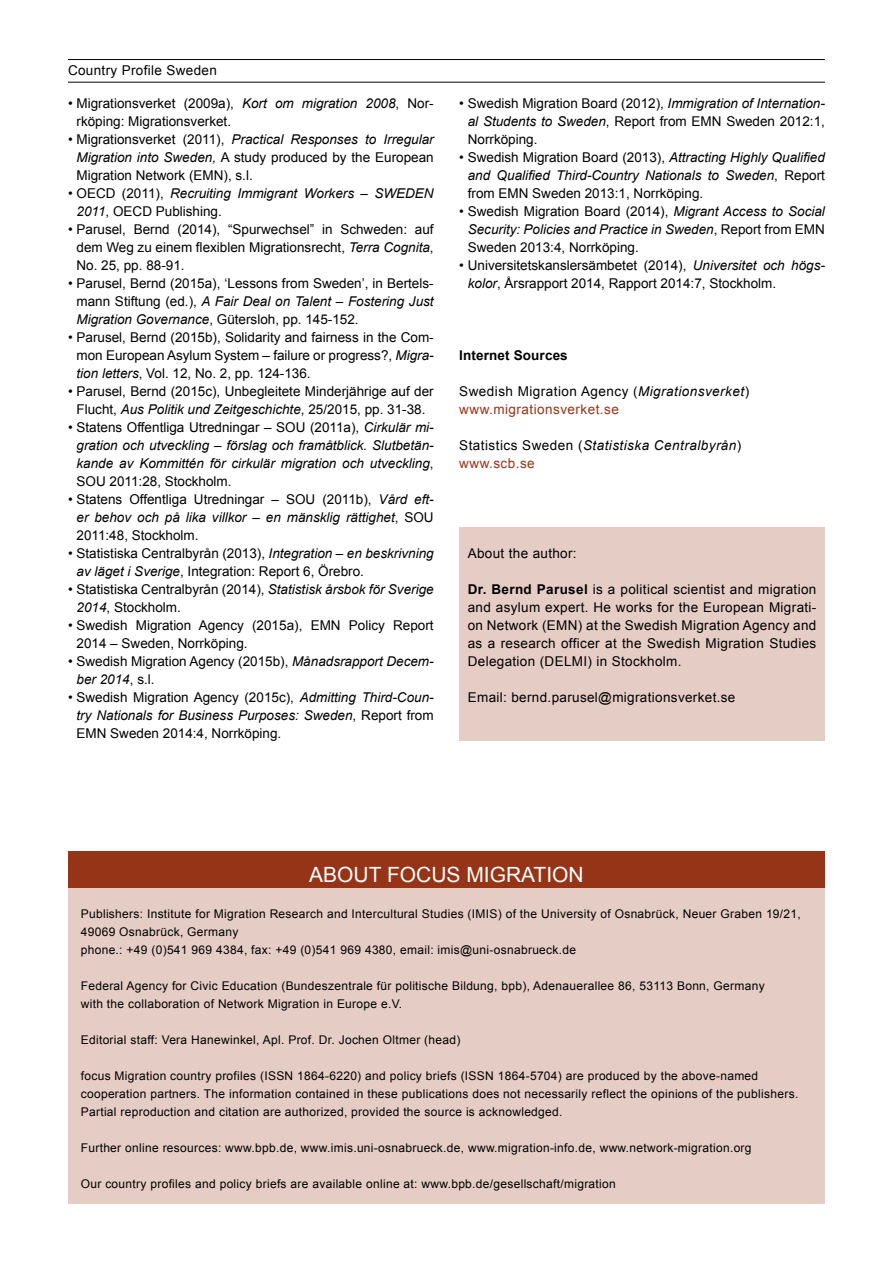
<style>
.page{position:relative;width:893px;height:1263px;background:#fff}
.page>*{position:absolute;margin:0;border:0;box-sizing:border-box;transform-origin:0 0}
.t1{font:21px "Arial";color:#fff}
.t2{font:13.5px/18px "Arial";color:#000;text-align:justify}
.t3{font:italic 13.5px/18px "Arial";color:#000}
.t4{font:13.5px "Arial";letter-spacing:.025em;color:#000}
.t5{font:13.5px/18px "Arial";letter-spacing:.035em;color:#000}
.t6{font:italic 13.5px/18px "Arial";letter-spacing:.035em;color:#000}
.t7{font:700 13.5px "Arial";letter-spacing:.01em;color:#000}
.t8{font:12px/18px "Arial";letter-spacing:.025em;color:#000}
.s1{font-style:italic}
.s2{font-style:normal}
.s3{color:#963417}
.s4{font-style:normal;color:#963417}
.s5{font-weight:700}
</style>
<div class="page">
<hr style="left:68px;top:59px;width:757px;height:1px;background:#000">
<hr style="left:68px;top:82px;width:757px;height:1px;background:#000">
<div style="left:459px;top:528px;width:366px;height:213px;background:#e5ccc5"></div>
<div style="left:68px;top:887px;width:757px;height:316px;background:#e5ccc5"></div>
<div style="left:68px;top:851px;width:757px;height:36px;background:#963417"></div>
<p class="t4" style="left:68px;top:61px;width:150px">Country Profile Sweden</p>
<p class="t2" style="left:77px;top:94px;width:359px;text-indent:-9px">• Migrationsverket (2009a), <span class="s1">Kort om migration 2008</span>, Nor&shy;rköping: Migrationsverket.</p>
<p class="t2" style="left:77px;top:130px;width:359px;text-indent:-9px">• Migrationsverket (2011), <span class="s1">Practical Responses to Irregular Migration into Sweden,</span> A study produced by the European Migration Network (EMN), s.l.</p>
<p class="t3" style="left:77px;top:184px;width:359px;text-indent:-9px"><span class="s2">• OECD (2011),</span> Recruiting Immigrant Workers – SWEDEN<br>2011<span class="s2">, OECD Publishing.</span></p>
<p class="t2" style="left:77px;top:220px;width:359px;text-indent:-9px">• Parusel, Bernd (2014), “Spurwechsel” in Schweden: auf dem Weg zu einem flexiblen Migrationsrecht, <span class="s1">Terra Cognita</span>, No. 25, pp. 88-91.</p>
<p class="t2" style="left:77px;top:274px;width:359px;text-indent:-9px">• Parusel, Bernd (2015a), ‘Lessons from Sweden’, in Bertels&shy;mann Stiftung (ed.), <span class="s1">A Fair Deal on Talent – Fostering Just Migration Governance</span>, Gütersloh, pp. 145-152.</p>
<p class="t2" style="left:77px;top:328px;width:359px;text-indent:-9px">• Parusel, Bernd (2015b), Solidarity and fairness in the Com&shy;mon European Asylum System – failure or progress?, <span class="s1">Migra&shy;tion letters</span>, Vol. 12, No. 2, pp. 124-136.</p>
<p class="t2" style="left:68px;top:382px;width:367px;text-align:center">• Parusel, Bernd (2015c), Unbegleitete Minderjährige auf der<br>Flucht, <span class="s1">Aus Politik und Zeitgeschichte</span>, 25/2015, pp. 31-38.</p>
<p class="t3" style="left:77px;top:418px;width:359px;text-align:justify;text-indent:-9px"><span class="s2">• Statens Offentliga Utredningar – SOU (2011a),</span> Cirkulär mi&shy;gration och utveckling – förslag och framåtblick. Slutbetän&shy;kande av Kommittén för cirkulär migration och utveckling<span class="s2">, SOU 2011:28, Stockholm.</span></p>
<p class="t2" style="left:77px;top:490px;width:359px;text-indent:-9px">• Statens Offentliga Utredningar – SOU (2011b), <span class="s1">Vård eft&shy;er behov och på lika villkor – en mänsklig rättighet</span>, SOU 2011:48, Stockholm.</p>
<p class="t2" style="left:77px;top:544px;width:359px;text-indent:-9px">• Statistiska Centralbyrån (2013), <span class="s1">Integration – en beskrivning av läget i Sverige</span>, Integration: Report 6, Örebro.</p>
<p class="t2" style="left:77px;top:580px;width:359px;text-indent:-9px">• Statistiska Centralbyrån (2014), <span class="s1">Statistisk årsbok för Sverige<br>2014</span>, Stockholm.</p>
<p class="t2" style="left:77px;top:616px;width:359px;text-indent:-9px">• Swedish Migration Agency (2015a), EMN Policy Report<br>2014 – Sweden, Norrköping.</p>
<p class="t2" style="left:77px;top:652px;width:359px;text-indent:-9px">• Swedish Migration Agency (2015b), <span class="s1">Månadsrapport Decem&shy;ber 2014</span>, s.l.</p>
<p class="t2" style="left:77px;top:688px;width:359px;text-indent:-9px">• Swedish Migration Agency (2015c), <span class="s1">Admitting Third-Coun&shy;try Nationals for Business Purposes: Sweden</span>, Report from EMN Sweden 2014:4, Norrköping.</p>
<p class="t2" style="left:468px;top:94px;width:359px;text-indent:-9px">• Swedish Migration Board (2012), <span class="s1">Immigration of Internation&shy;al Students to Sweden</span>, Report from EMN Sweden 2012:1, Norrköping.</p>
<p class="t2" style="left:468px;top:148px;width:359px;text-indent:-9px">• Swedish Migration Board (2013), <span class="s1">Attracting Highly Qualified and Qualified Third-Country Nationals to Sweden</span>, Report from EMN Sweden 2013:1, Norrköping.</p>
<p class="t2" style="left:468px;top:202px;width:359px;text-indent:-9px">• Swedish Migration Board (2014), <span class="s1">Migrant Access to Social Security: Policies and Practice in Sweden</span>, Report from EMN Sweden 2013:4, Norrköping.</p>
<p class="t2" style="left:468px;top:256px;width:359px;text-indent:-9px">• Universitetskanslersämbetet (2014), <span class="s1">Universitet och högs&shy;kolor</span>, Årsrapport 2014, Rapport 2014:7, Stockholm.</p>
<p class="t7" style="left:459px;top:346px;width:110px">Internet Sources</p>
<p class="t5" style="left:459px;top:382px;width:291px">Swedish Migration Agency (<span class="s1">Migrationsverket</span>) <span class="s3">www.migrationsverket.se</span></p>
<p class="t6" style="left:459px;top:436px;width:284px"><span class="s2">Statistics Sweden (</span>Statistiska Centralbyrån<span class="s2">) </span><span class="s4">www.scb.se</span></p>
<p class="t4" style="left:468px;top:544px;width:110px">About the author:</p>
<p class="t2" style="left:468px;top:580px;width:350px"><span class="s5">Dr. Bernd Parusel</span> is a political scientist and migration and asylum expert. He works for the European Migrati&shy;on Network (EMN) at the Swedish Migration Agency and as a research officer at the Swedish Migration Studies Delegation (DELMI) in Stockholm.</p>
<p class="t4" style="left:468px;top:688px;width:269px">Email: bernd.parusel@migrationsverket.se</p>
<h1 class="t1" style="left:309px;top:860px;width:276px">ABOUT FOCUS MIGRATION</h1>
<p class="t8" style="left:81px;top:905px;width:722px">Publishers: Institute for Migration Research and Intercultural Studies (IMIS) of the University of Osnabrück, Neuer Graben 19/21,<br>49069 Osnabrück, Germany<br>phone.: +49 (0)541 969 4384, fax: +49 (0)541 969 4380, email: imis@uni-osnabrueck.de</p>
<p class="t8" style="left:81px;top:977px;width:685px">Federal Agency for Civic Education (Bundeszentrale für politische Bildung, bpb), Adenauerallee 86, 53113 Bonn, Germany with the collaboration of Network Migration in Europe e.V.</p>
<p class="t8" style="left:81px;top:1031px;width:381px">Editorial staff: Vera Hanewinkel, Apl. Prof. Dr. Jochen Oltmer (head)</p>
<p class="t8" style="left:81px;top:1067px;width:719px">focus Migration country profiles (ISSN 1864-6220) and policy briefs (ISSN 1864-5704) are produced by the above-named cooperation partners. The information contained in these publications does not necessarily reflect the opinions of the publishers.<br>Partial reproduction and citation are authorized, provided the source is acknowledged.</p>
<p class="t8" style="left:81px;top:1139px;width:672px">Further online resources: www.bpb.de, www.imis.uni-osnabrueck.de, www.migration-info.de, www.network-migration.org</p>
<p class="t8" style="left:81px;top:1175px;width:537px">Our country profiles and policy briefs are available online at: www.bpb.de/gesellschaft/migration</p>
</div>
